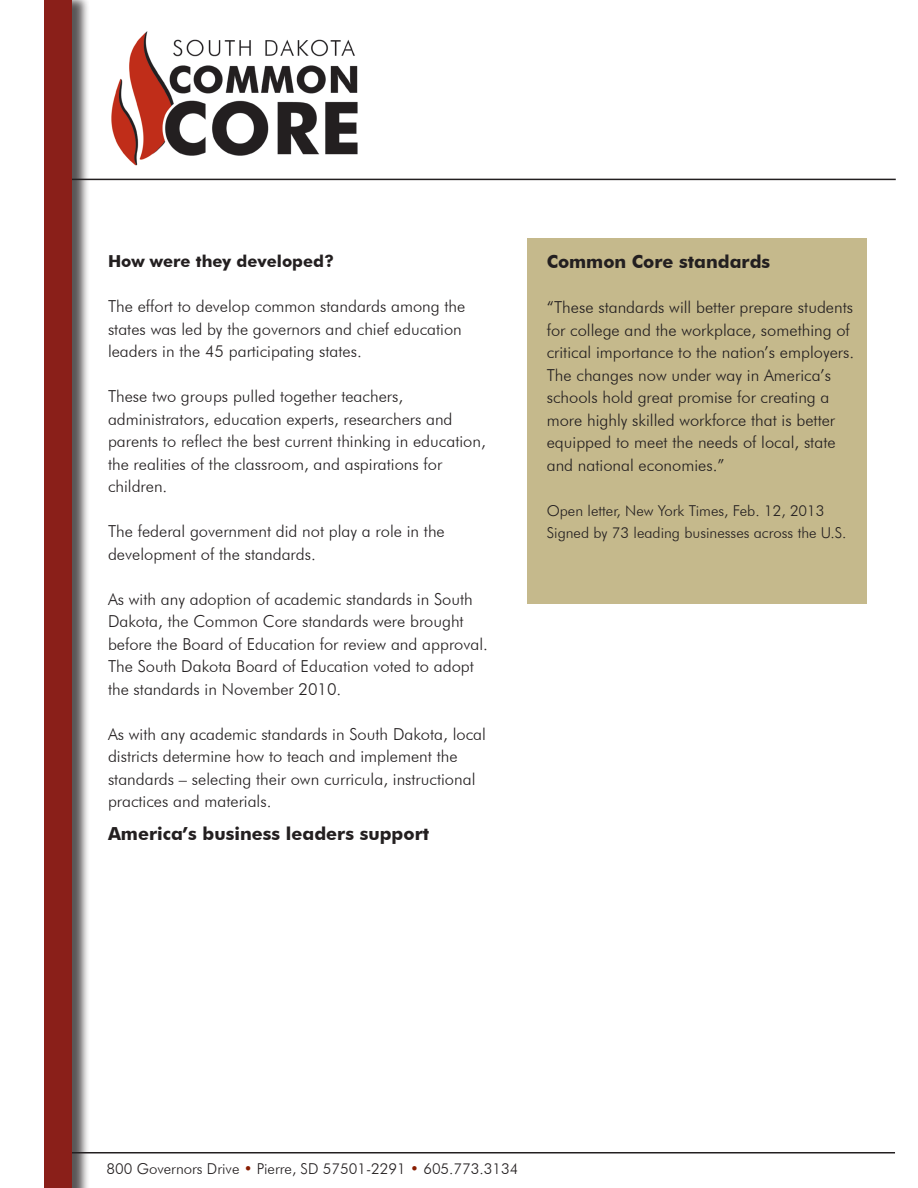
<style>
.page{position:relative;width:918px;height:1188px;background:#fff}
.page>*{position:absolute;margin:0;border:0;box-sizing:border-box;transform-origin:0 0}
.t1{font:700 18px "Futura BT";color:#231f20}
.t2{font:300 16.5px/22.5px "Futura BT";color:#231f20}
.t3{font:700 16.5px "Futura BT";color:#231f20}
.t4{font:300 15px "Futura BT";color:#231f20}
.s1{color:#891d02}
</style>
<div class="page">
<img style="left:111px;top:31px;width:247px;height:135px">
<hr style="left:59px;top:179px;width:837px;height:1px;background:#231f20">
<hr style="left:54px;top:1152px;width:841px;height:2px;background:#231f20">
<div style="left:47px;top:0;width:44px;height:1188px;background:#231f20;opacity:.75"></div>
<div style="left:45px;top:0;width:27px;height:1188px;background:#8a1f19"></div>
<div style="left:527px;top:238px;width:340px;height:366px;background:#c5b98c"></div>
<p class="t3" style="left:108px;top:252px;width:228px">How were they developed?</p>
<p class="t2" style="left:108px;top:295px;width:359px">The effort to develop common standards among the states was led by the governors and chief education leaders in the 45 participating states.</p>
<p class="t2" style="left:108px;top:385px;width:379px">These two groups pulled together teachers, administrators, education experts, researchers and parents to reflect the best current thinking in education, the realities of the classroom, and aspirations for children.</p>
<p class="t2" style="left:108px;top:520px;width:338px">The federal government did not play a role in the development of the standards.</p>
<p class="t2" style="left:108px;top:588px;width:381px">As with any adoption of academic standards in South Dakota, the Common Core standards were brought before the Board of Education for review and approval.<br>The South Dakota Board of Education voted to adopt the standards in November 2010.</p>
<p class="t2" style="left:108px;top:723px;width:379px">As with any academic standards in South Dakota, local districts determine how to teach and implement the standards – selecting their own curricula, instructional practices and materials.</p>
<p class="t1" style="left:108px;top:823px;width:323px">America’s business leaders support</p>
<p class="t1" style="left:547px;top:251px;width:225px">Common Core standards</p>
<p class="t2" style="left:547px;top:296px;width:309px">“These standards will better prepare students for college and the workplace, something of critical importance to the nation’s employers.<br>The changes now under way in America’s schools hold great promise for creating a more highly skilled workforce that is better equipped to meet the needs of local, state and national economies.”</p>
<p class="t4" style="left:547px;top:501px;width:279px">Open letter, New York Times, Feb. 12, 2013</p>
<p class="t4" style="left:547px;top:524px;width:301px">Signed by 73 leading businesses across the U.S.</p>
<p class="t4" style="left:107px;top:1159px;width:413px">800 Governors Drive <span class="s1">•</span> Pierre, SD 57501-2291 <span class="s1">•</span> 605.773.3134</p>
</div>
